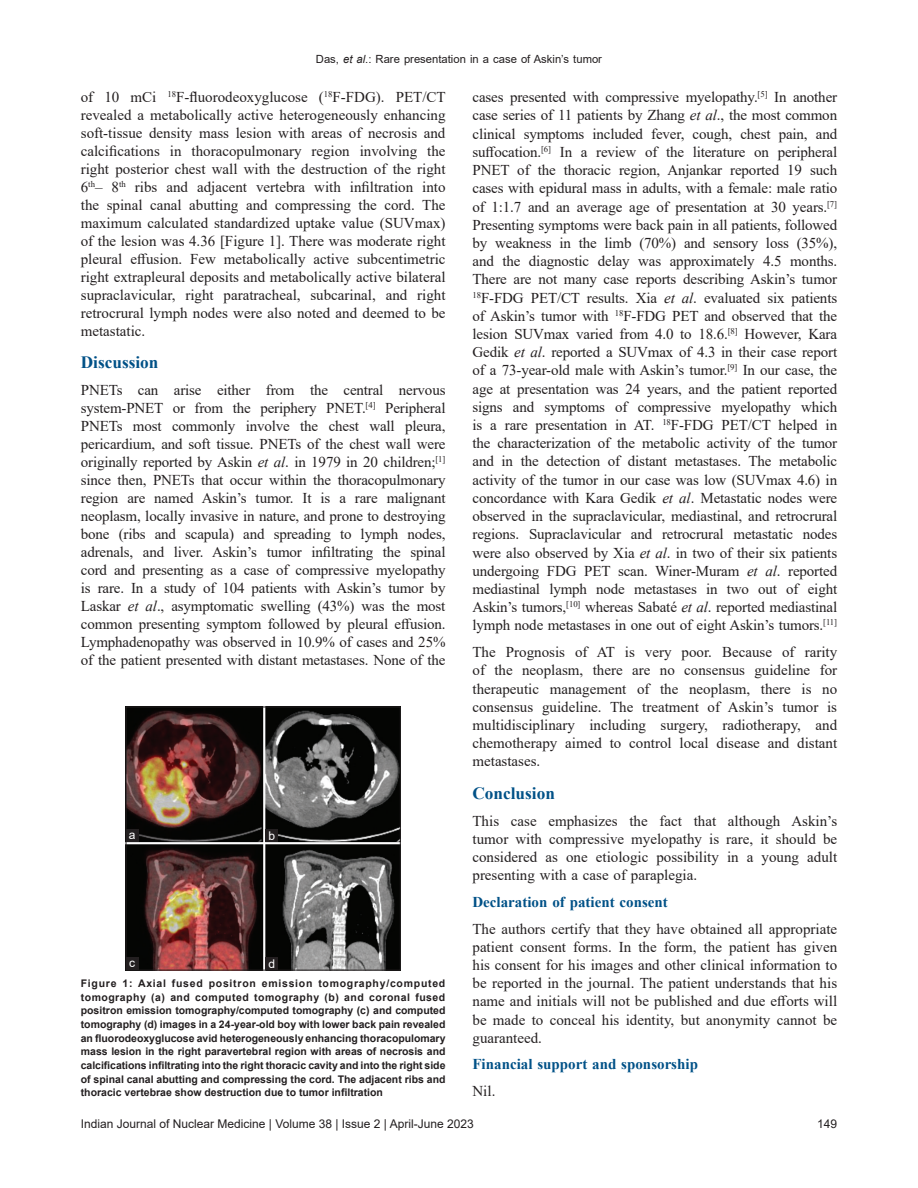
<style>
.page{position:relative;width:918px;height:1188px;background:#fff}
.page>*{position:absolute;margin:0;border:0;box-sizing:border-box;transform-origin:0 0}
.t1{font:700 17.25px "Times New Roman";color:#005187}
.TX{font:15px/18.1px "Times New Roman";color:#231f20;text-align:justify}
.t2{font:700 15px "Times New Roman";color:#005187}
.t3{font:12px "Arial";color:#231f20}
.LABEL{font:12px "Arial";color:#fff}
.t4{font:11.25px "Arial";color:#231f20}
.FGC{font:700 10.5px/13.6px "Arial";color:#231f20;text-align:justify}
.s1{font-style:italic}
</style>
<div class="page">
<img style="left:128px;top:709px;width:271px;height:259px">
<div style="left:126px;top:707px;width:275px;height:263px;border:1px solid #231f20"></div>
<div style="left:265px;top:958px;width:13px;height:12px;background:#231f20"></div>
<div style="left:126px;top:958px;width:13px;height:12px;background:#231f20"></div>
<div style="left:266px;top:829px;width:12px;height:13px;background:#231f20"></div>
<div style="left:126px;top:829px;width:13px;height:13px;background:#231f20"></div>
<p class="t4" style="left:316px;top:51px;width:288px">Das, <span class="s1">et al</span>.: Rare presentation in a case of Askin’s tumor</p>
<p class="TX" style="left:81px;top:88px;width:366px">of 10 mCi <sup>18</sup>F‑fluorodeoxyglucose (<sup>18</sup>F‑FDG). PET/CT revealed a metabolically active heterogeneously enhancing soft‑tissue density mass lesion with areas of necrosis and calcifications in thoracopulmonary region involving the right posterior chest wall with the destruction of the right 6<sup>th</sup>– 8<sup>th</sup> ribs and adjacent vertebra with infiltration into the spinal canal abutting and compressing the cord. The maximum calculated standardized uptake value (SUVmax) of the lesion was 4.36 [Figure 1]. There was moderate right pleural effusion. Few metabolically active subcentimetric right extrapleural deposits and metabolically active bilateral supraclavicular, right paratracheal, subcarinal, and right retrocrural lymph nodes were also noted and deemed to be metastatic.</p>
<h1 class="t1" style="left:81px;top:350px;width:79px">Discussion</h1>
<p class="TX" style="left:81px;top:380px;width:366px">PNETs can arise either from the central nervous system‑PNET or from the periphery PNET.<sup>[4]</sup> Peripheral PNETs most commonly involve the chest wall pleura, pericardium, and soft tissue. PNETs of the chest wall were originally reported by Askin <span class="s1">et al</span>. in 1979 in 20 children;<sup>[1] </sup>since then, PNETs that occur within the thoracopulmonary region are named Askin’s tumor. It is a rare malignant neoplasm, locally invasive in nature, and prone to destroying bone (ribs and scapula) and spreading to lymph nodes, adrenals, and liver. Askin’s tumor infiltrating the spinal cord and presenting as a case of compressive myelopathy is rare. In a study of 104 patients with Askin’s tumor by Laskar <span class="s1">et al</span>., asymptomatic swelling (43%) was the most common presenting symptom followed by pleural effusion.<br>Lymphadenopathy was observed in 10.9% of cases and 25% of the patient presented with distant metastases. None of the</p>
<p class="LABEL" style="left:129px;top:827px;width:8px">a</p>
<p class="LABEL" style="left:269px;top:828px;width:8px">b</p>
<p class="LABEL" style="left:129px;top:955px;width:7px">c</p>
<p class="LABEL" style="left:269px;top:956px;width:8px">d</p>
<p class="FGC" style="left:81px;top:977px;width:366px">Figure 1: Axial fused positron emission tomography/computed tomography (a) and computed tomography (b) and coronal fused positron emission tomography/computed tomography (c) and computed tomography (d) images in a 24‑year‑old boy with lower back pain revealed an fluorodeoxyglucose avid heterogeneously enhancing thoracopulomary mass lesion in the right paravertebral region with areas of necrosis and calcifications infiltrating into the right thoracic cavity and into the right side of spinal canal abutting and compressing the cord. The adjacent ribs and thoracic vertebrae show destruction due to tumor infiltration</p>
<p class="TX" style="left:472px;top:88px;width:366px">cases presented with compressive myelopathy.<sup>[5]</sup> In another case series of 11 patients by Zhang <span class="s1">et al</span>., the most common clinical symptoms included fever, cough, chest pain, and suffocation.<sup>[6]</sup> In a review of the literature on peripheral PNET of the thoracic region, Anjankar reported 19 such cases with epidural mass in adults, with a female: male ratio of 1:1.7 and an average age of presentation at 30 years.<sup>[7] </sup>Presenting symptoms were back pain in all patients, followed by weakness in the limb (70%) and sensory loss (35%), and the diagnostic delay was approximately 4.5 months.<br>There are not many case reports describing Askin’s tumor <sup>18</sup>F‑FDG PET/CT results. Xia <span class="s1">et al</span>. evaluated six patients of Askin’s tumor with <sup>18</sup>F‑FDG PET and observed that the lesion SUVmax varied from 4.0 to 18.6.<sup>[8]</sup> However, Kara Gedik <span class="s1">et al</span>. reported a SUVmax of 4.3 in their case report of a 73‑year‑old male with Askin’s tumor.<sup>[9]</sup> In our case, the age at presentation was 24 years, and the patient reported signs and symptoms of compressive myelopathy which is a rare presentation in AT. <sup>18</sup>F‑FDG PET/CT helped in the characterization of the metabolic activity of the tumor and in the detection of distant metastases. The metabolic activity of the tumor in our case was low (SUVmax 4.6) in concordance with Kara Gedik <span class="s1">et al</span>. Metastatic nodes were observed in the supraclavicular, mediastinal, and retrocrural regions. Supraclavicular and retrocrural metastatic nodes were also observed by Xia <span class="s1">et al</span>. in two of their six patients undergoing FDG PET scan. Winer‑Muram <span class="s1">et al</span>. reported mediastinal lymph node metastases in two out of eight Askin’s tumors,<sup>[10]</sup> whereas Sabaté <span class="s1">et al</span>. reported mediastinal lymph node metastases in one out of eight Askin’s tumors.<sup>[11]</sup></p>
<p class="TX" style="left:473px;top:643px;width:366px">The Prognosis of AT is very poor. Because of rarity of the neoplasm, there are no consensus guideline for therapeutic management of the neoplasm, there is no consensus guideline. The treatment of Askin’s tumor is multidisciplinary including surgery, radiotherapy, and chemotherapy aimed to control local disease and distant metastases.</p>
<h1 class="t1" style="left:473px;top:781px;width:84px">Conclusion</h1>
<p class="TX" style="left:473px;top:811px;width:366px">This case emphasizes the fact that although Askin’s tumor with compressive myelopathy is rare, it should be considered as one etiologic possibility in a young adult presenting with a case of paraplegia.</p>
<h2 class="t2" style="left:473px;top:891px;width:197px">Declaration of patient consent</h2>
<p class="TX" style="left:473px;top:919px;width:366px">The authors certify that they have obtained all appropriate patient consent forms. In the form, the patient has given his consent for his images and other clinical information to be reported in the journal. The patient understands that his name and initials will not be published and due efforts will be made to conceal his identity, but anonymity cannot be guaranteed.</p>
<h2 class="t2" style="left:473px;top:1054px;width:227px">Financial support and sponsorship</h2>
<p class="TX" style="left:473px;top:1082px;width:24px">Nil.</p>
<p class="t3" style="left:81px;top:1116px;width:394px">Indian Journal of Nuclear Medicine | Volume 38 | Issue 2 | April-June 2023</p>
<p class="t3" style="left:817px;top:1116px;width:22px">149</p>
</div>
